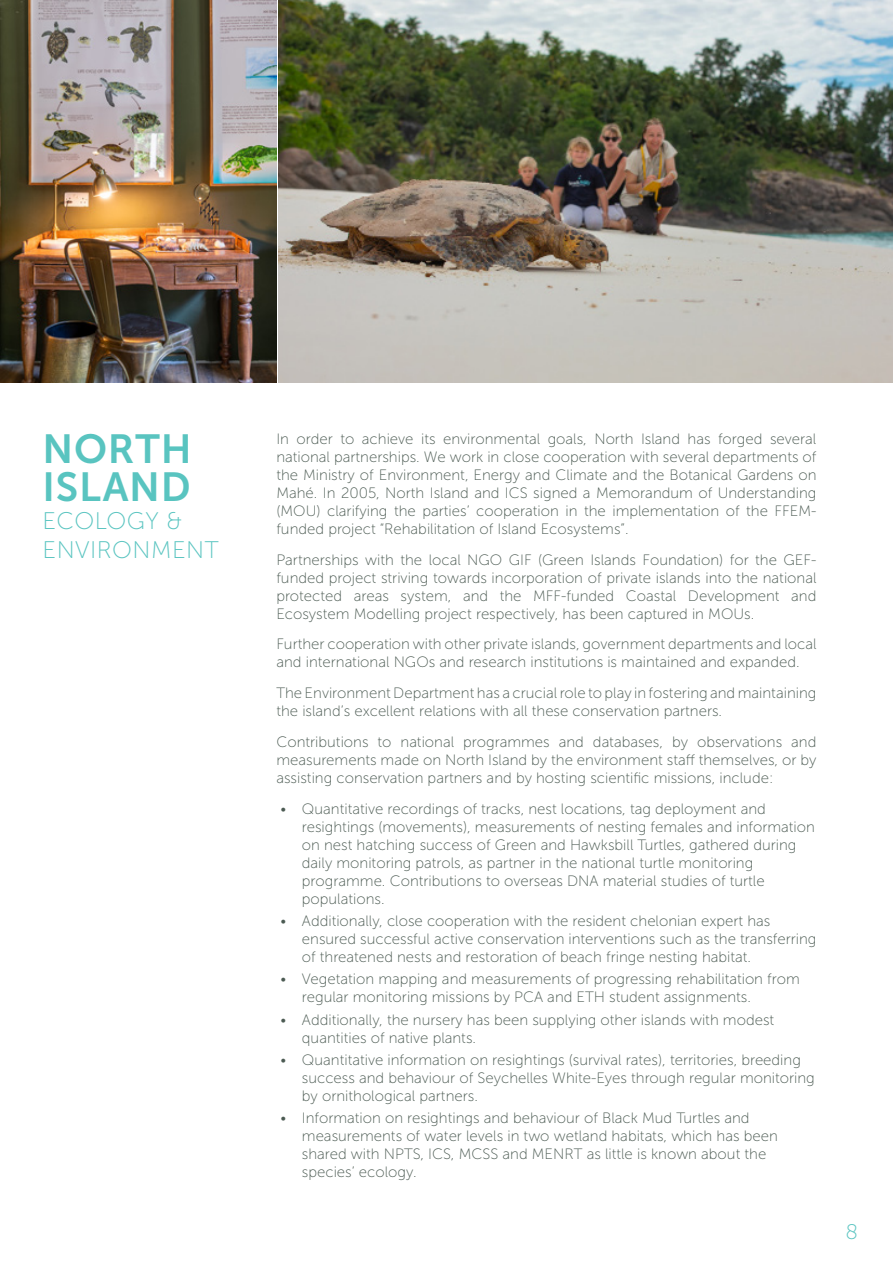
<style>
.page{position:relative;width:893px;height:1263px;background:#fff}
.page>*{position:absolute;margin:0;border:0;box-sizing:border-box;transform-origin:0 0}
.t1{font:40.5px/37.5px "Museo Sans 700";letter-spacing:.02em;color:#59c4c0}
.t2{font:24px/28.8px "Museo Sans 100";letter-spacing:.02em;color:#59c4c0}
.t3{font:21px "Museo Sans 100";color:#59c4c0}
.NI-Body-NEW{font:15px/18px "Museo Sans 100";color:#4b5a52}
</style>
<div class="page">
<img style="left:0;top:0;width:276px;height:383px">
<img style="left:279px;top:0;width:614px;height:383px">
<h1 class="t1" style="left:43px;top:430px;width:151px">NORTH<br>ISLAND</h1>
<h2 class="t2" style="left:43px;top:507px;width:178px">ECOLOGY &amp;<br>ENVIRONMENT</h2>
<p class="NI-Body-NEW" style="left:718px;top:430px;width:46px">forged</p>
<p class="NI-Body-NEW" style="left:276px;top:430px;width:542px">In<br>national partnerships. We work in close cooperation with several departments of the Ministry of Environment, Energy and Climate and the Botanical Gardens on Mahé. In 2005, North Island and ICS signed a Memorandum of Understanding</p>
<p class="NI-Body-NEW" style="left:276px;top:520px;width:354px">funded project “Rehabilitation of Island Ecosystems .“</p>
<p class="NI-Body-NEW" style="left:297px;top:430px;width:38px">order</p>
<p class="NI-Body-NEW" style="left:362px;top:430px;width:53px">achieve</p>
<p class="NI-Body-NEW" style="left:421px;top:430px;width:16px">its</p>
<p class="NI-Body-NEW" style="left:443px;top:430px;width:99px">environmental</p>
<p class="NI-Body-NEW" style="left:548px;top:430px;width:41px">goals,</p>
<p class="NI-Body-NEW" style="left:594px;top:430px;width:41px">North</p>
<p class="NI-Body-NEW" style="left:641px;top:430px;width:41px">Island</p>
<p class="NI-Body-NEW" style="left:688px;top:430px;width:25px">has</p>
<p class="NI-Body-NEW" style="left:770px;top:430px;width:48px">several</p>
<p class="NI-Body-NEW" style="left:340px;top:430px;width:16px">to</p>
<p class="NI-Body-NEW" style="left:276px;top:502px;width:541px">(MOU) clarifying the parties’ cooperation in the implementation of the FFEM-</p>
<p class="NI-Body-NEW" style="left:276px;top:551px;width:541px">Partnerships with the local NGO GIF (Green Islands Foundation) for the GEF-</p>
<p class="NI-Body-NEW" style="left:791px;top:587px;width:27px">and</p>
<p class="NI-Body-NEW" style="left:276px;top:569px;width:542px">funded project striving towards incorporation of private islands into the national</p>
<p class="NI-Body-NEW" style="left:626px;top:587px;width:52px">Coastal</p>
<p class="NI-Body-NEW" style="left:533px;top:587px;width:83px">MFF-funded</p>
<p class="NI-Body-NEW" style="left:276px;top:587px;width:479px">protected<br>Ecosystem Modelling project respectively, has been captured in MOUs.</p>
<p class="NI-Body-NEW" style="left:276px;top:635px;width:542px">Further cooperation with other private islands, government departments and local and international NGOs and research institutions is maintained and expanded.</p>
<p class="NI-Body-NEW" style="left:276px;top:684px;width:541px">The Environment Department has a crucial role to play in fostering and maintaining the island s’ excellent relations with all these conservation partners.</p>
<p class="NI-Body-NEW" style="left:791px;top:733px;width:27px">and</p>
<p class="NI-Body-NEW" style="left:463px;top:587px;width:27px">and</p>
<p class="NI-Body-NEW" style="left:500px;top:587px;width:23px">the</p>
<p class="NI-Body-NEW" style="left:688px;top:587px;width:93px">Development</p>
<p class="NI-Body-NEW" style="left:401px;top:587px;width:52px">system,</p>
<p class="NI-Body-NEW" style="left:354px;top:587px;width:37px">areas</p>
<p class="NI-Body-NEW" style="left:276px;top:733px;width:541px">Contributions<br>measurements made on North Island by the environment staff themselves, or by assisting conservation partners and by hosting scientific missions, include:</p>
<p class="NI-Body-NEW" style="left:302px;top:800px;width:465px">Quantitative recordings of tracks, nest locations, tag deployment and</p>
<p class="NI-Body-NEW" style="left:401px;top:733px;width:55px">national</p>
<p class="NI-Body-NEW" style="left:559px;top:733px;width:27px">and</p>
<p class="NI-Body-NEW" style="left:593px;top:733px;width:72px">databases,</p>
<p class="NI-Body-NEW" style="left:672px;top:733px;width:18px">by</p>
<p class="NI-Body-NEW" style="left:697px;top:733px;width:87px">observations</p>
<p class="NI-Body-NEW" style="left:378px;top:733px;width:16px">to</p>
<p class="NI-Body-NEW" style="left:463px;top:733px;width:88px">programmes</p>
<p class="NI-Body-NEW" style="left:281px;top:800px;width:7px">•</p>
<p class="NI-Body-NEW" style="left:281px;top:912px;width:7px">•</p>
<p class="NI-Body-NEW" style="left:281px;top:970px;width:7px">•</p>
<p class="NI-Body-NEW" style="left:281px;top:1010px;width:7px">•</p>
<p class="NI-Body-NEW" style="left:281px;top:1051px;width:7px">•</p>
<p class="NI-Body-NEW" style="left:281px;top:1109px;width:7px">•</p>
<p class="NI-Body-NEW" style="left:302px;top:818px;width:515px">resightings (movements ,) measurements of nesting females and information on nest hatching success of Green and Hawksbill Turtles, gathered during daily monitoring patrols, as partner in the national turtle monitoring programme. Contributions to overseas DNA material studies of turtle populations.</p>
<p class="NI-Body-NEW" style="left:302px;top:912px;width:470px">Additionally, close cooperation with the resident chelonian expert has</p>
<p class="NI-Body-NEW" style="left:302px;top:930px;width:516px">ensured successful active conservation interventions such as the transferring of threatened nests and restoration of beach fringe nesting habitat.</p>
<p class="NI-Body-NEW" style="left:302px;top:970px;width:499px">Vegetation mapping and measurements of progressing rehabilitation from</p>
<p class="NI-Body-NEW" style="left:302px;top:988px;width:451px">regular monitoring missions by PCA and ETH student assignments.</p>
<p class="NI-Body-NEW" style="left:302px;top:1010px;width:474px">Additionally, the nursery has been supplying other islands with modest</p>
<p class="NI-Body-NEW" style="left:302px;top:1028px;width:176px">quantities of native plants.</p>
<p class="NI-Body-NEW" style="left:302px;top:1051px;width:500px">Quantitative information on resightings (survival rates ,) territories, breeding</p>
<p class="NI-Body-NEW" style="left:302px;top:1069px;width:514px">success and behaviour of Seychelles White-Eyes through regular monitoring by ornithological partners.</p>
<p class="NI-Body-NEW" style="left:302px;top:1109px;width:449px">Information on resightings and behaviour of Black Mud Turtles and</p>
<p class="NI-Body-NEW" style="left:302px;top:1127px;width:477px">measurements of water levels in two wetland habitats, which has been shared with NPTS, ICS, MCSS and MENRT as little is known about the species’ ecology.</p>
<h3 class="t3" style="left:846px;top:1220px;width:14px">8</h3>
</div>
